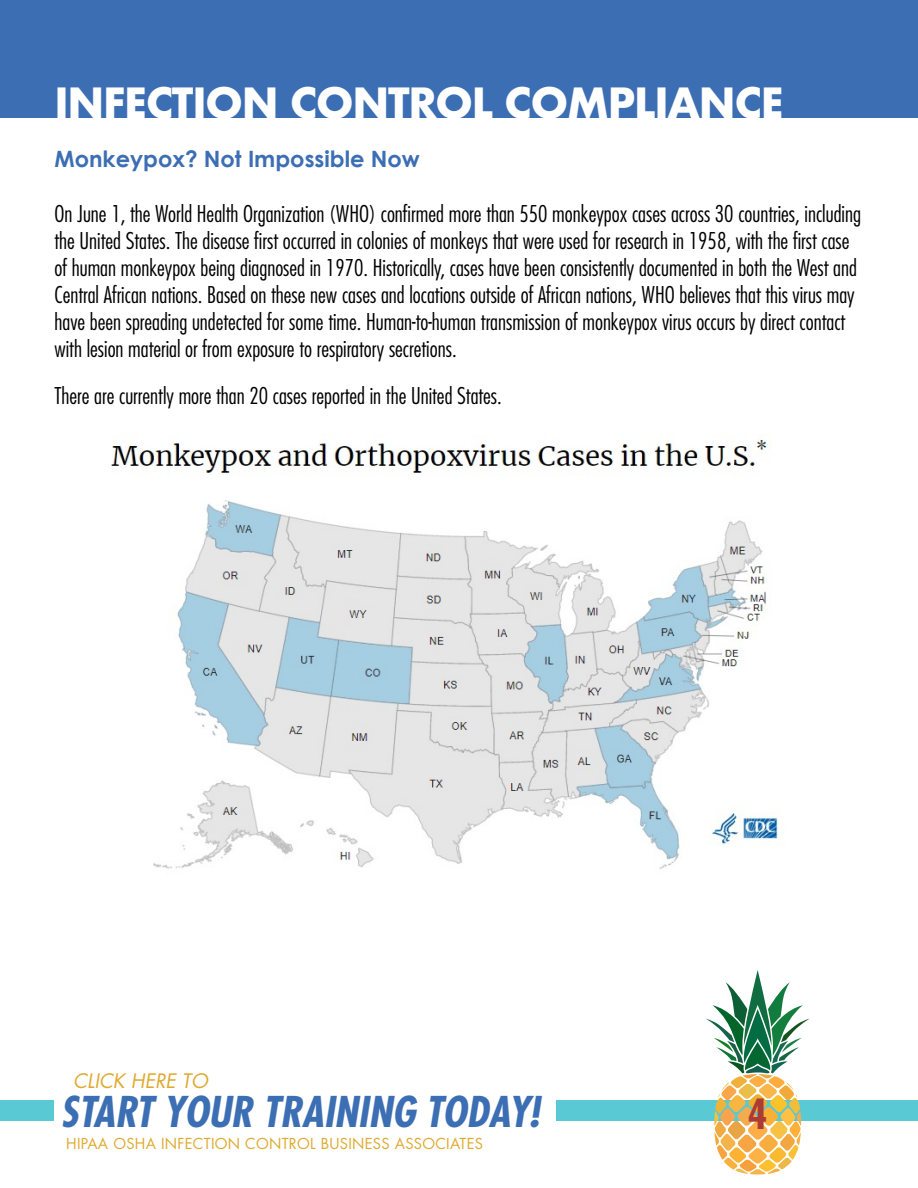
<style>
.page{position:relative;width:918px;height:1188px;background:#fff}
.page>*{position:absolute;margin:0;border:0;box-sizing:border-box;transform-origin:0 0}
.t1{font:italic 700 condensed 41.25px "Futura Std";color:#3c6eb4}
.t2{font:700 40.5px "Futura";letter-spacing:-.03em;color:#fff}
.t3{font:700 condensed 40.5px "Futura Std";color:#ae3a34}
.t4{font:300 condensed 22.5px/27px "Futura Std";color:#000}
.t5{font:700 22.5px "Century Gothic";color:#3c6eb4}
.t6{font:italic 19.5px "Futura Std";color:#dfa92f}
.t7{font:14.7px "Futura Std";letter-spacing:.02em;color:#dfa92f}
</style>
<div class="page">
<div style="left:0;top:1101px;width:918px;height:20px;background:#59c9d3"></div>
<svg style="left:706px;top:970px;width:104px;height:205px"></svg>
<div style="left:54px;top:1094px;width:501px;height:40px;background:#fff"></div>
<div style="left:0;top:0;width:918px;height:117px;background:#3c6eb4"></div>
<img style="left:111px;top:434px;width:667px;height:435px">
<h2 class="t2" style="left:55px;top:73px;width:731px">INFECTION CONTROL COMPLIANCE</h2>
<p class="t5" style="left:55px;top:145px;width:367px">Monkeypox? Not Impossible Now</p>
<p class="t4" style="left:55px;top:200px;width:808px">On June 1, the World Health Organization (WHO) confirmed more than 550 monkeypox cases across 30 countries, including the United States. The disease first occurred in colonies of monkeys that were used for research in 1958, with the first case of human monkeypox being diagnosed in 1970. Historically, cases have been consistently documented in both the West and Central African nations. Based on these new cases and locations outside of African nations, WHO believes that this virus may have been spreading undetected for some time. Human-to-human transmission of monkeypox virus occurs by direct contact with lesion material or from exposure to respiratory secretions.</p>
<p class="t4" style="left:55px;top:382px;width:449px">There are currently more than 20 cases reported in the United States.</p>
<p class="t6" style="left:73px;top:1069px;width:136px">CLICK HERE TO</p>
<h1 class="t1" style="left:60px;top:1086px;width:481px">START YOUR TRAINING TODAY!</h1>
<p class="t7" style="left:66px;top:1134px;width:418px">HIPAA OSHA INFECTION CONTROL BUSINESS ASSOCIATES</p>
<h2 class="t3" style="left:748px;top:1089px;width:21px">4</h2>
</div>
